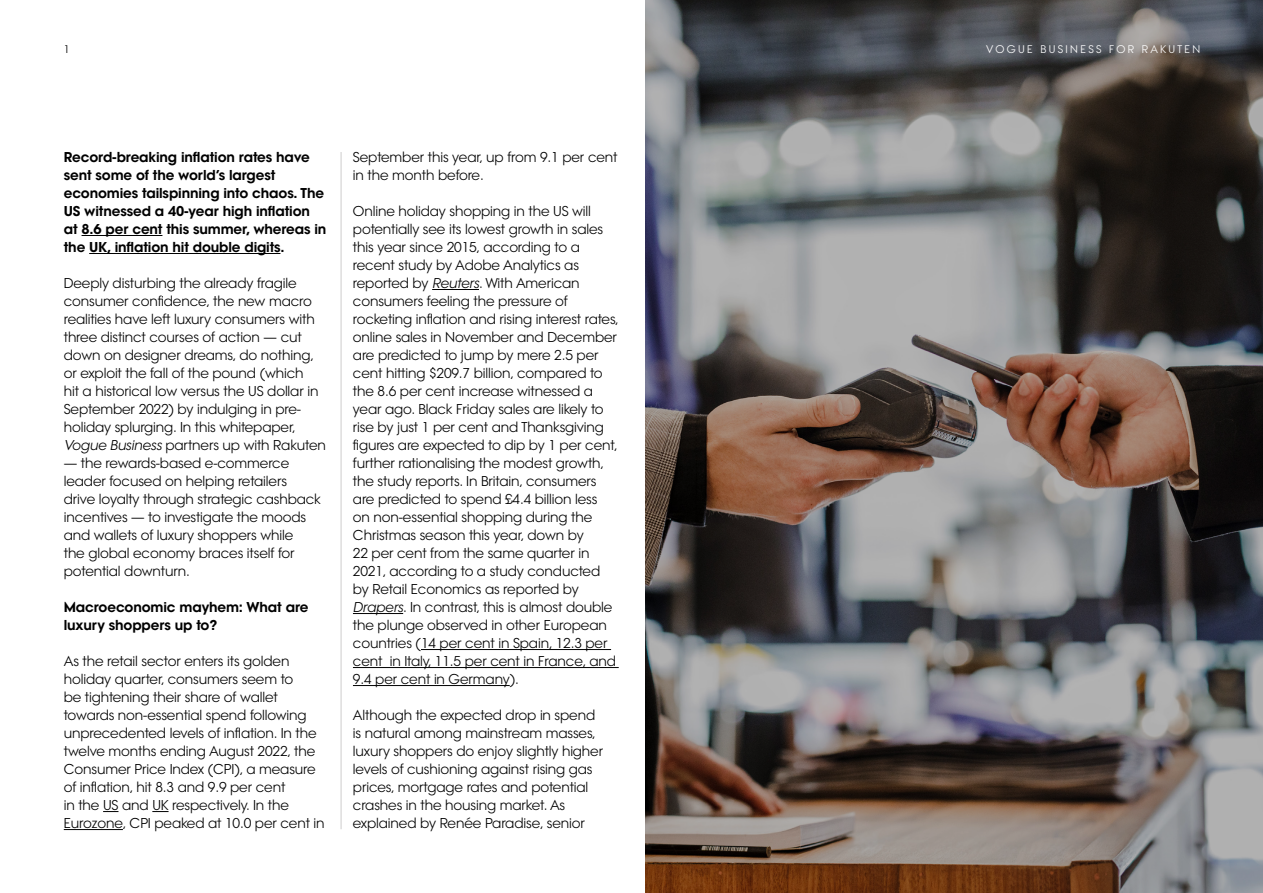
<style>
.page{position:relative;width:1263px;height:893px;background:#fff}
.page>*{position:absolute;margin:0;border:0;box-sizing:border-box;transform-origin:0 0}
.t1{font:13.5px/18px "Vogue Avant Garde";letter-spacing:-.01em;color:#000}
.t2{font:800 13.5px/18px "Vogue Avant Garde";letter-spacing:-.01em;color:#000}
.t3{font:10.5px "Vogue Avant Garde";letter-spacing:.22em;color:#fff}
.t4{font:10.5px "Vogue Avant Garde";color:#000}
.s1{font-style:italic}
</style>
<div class="page">
<hr style="left:82px;top:235px;width:80px;height:1px;background:#000">
<hr style="left:89px;top:253px;width:191px;height:1px;background:#000">
<svg style="left:103px;top:811px;width:15px;height:1px"></svg>
<svg style="left:152px;top:811px;width:17px;height:1px"></svg>
<hr style="left:64px;top:829px;width:59px;height:1px;background:#000">
<hr style="left:432px;top:289px;width:47px;height:1px;background:#000">
<hr style="left:353px;top:613px;width:50px;height:1px;background:#000">
<hr style="left:421px;top:649px;width:190px;height:1px;background:#000">
<hr style="left:353px;top:667px;width:266px;height:1px;background:#000">
<hr style="left:353px;top:685px;width:157px;height:1px;background:#000">
<img style="left:645px;top:0;width:618px;height:893px">
<hr style="left:341px;top:152px;width:1px;height:677px;background:#cdcccc">
<p class="t4" style="left:64px;top:42px;width:7px">1</p>
<p class="t2" style="left:64px;top:148px;width:264px">Record-breaking inflation rates have sent some of the world’s largest economies tailspinning into chaos. The US witnessed a 40-year high inflation at 8.6 per cent this summer, whereas in the UK, inflation hit double digits.</p>
<p class="t1" style="left:64px;top:274px;width:264px">Deeply disturbing the already fragile consumer confidence, the new macro realities have left luxury consumers with three distinct courses of action — cut down on designer dreams, do nothing, or exploit the fall of the pound (which<br>hit a historical low versus the US dollar in September 2022) by indulging in pre&shy;holiday splurging. In this whitepaper, <span class="s1">Vogue Business</span> partners up with Rakuten</p>
<p class="t1" style="left:64px;top:454px;width:259px">— the rewards-based e-commerce leader focused on helping retailers drive loyalty through strategic cashback incentives — to investigate the moods and wallets of luxury shoppers while<br>the global economy braces itself for potential downturn.</p>
<p class="t2" style="left:64px;top:598px;width:246px">Macroeconomic mayhem: What are luxury shoppers up to?</p>
<p class="t1" style="left:64px;top:652px;width:262px">As the retail sector enters its golden holiday quarter, consumers seem to<br>be tightening their share of wallet towards non-essential spend following unprecedented levels of inflation. In the twelve months ending August 2022, the Consumer Price Index (CPI), a measure of inflation, hit 8.3 and 9.9 per cent<br>in the US and UK respectively. In the Eurozone, CPI peaked at 10.0 per cent in</p>
<p class="t1" style="left:353px;top:148px;width:266px">September this year, up from 9.1 per cent in the month before.</p>
<p class="t1" style="left:353px;top:202px;width:268px">Online holiday shopping in the US will potentially see its lowest growth in sales this year since 2015, according to a recent study by Adobe Analytics as reported by <span class="s1">Reuters</span>. With American consumers feeling the pressure of rocketing inflation and rising interest rates, online sales in November and December are predicted to jump by mere 2.5 per cent hitting $209.7 billion, compared to the 8.6 per cent increase witnessed a year ago. Black Friday sales are likely to rise by just 1 per cent and Thanksgiving figures are expected to dip by 1 per cent, further rationalising the modest growth, the study reports. In Britain, consumers are predicted to spend £4.4 billion less<br>on non-essential shopping during the Christmas season this year, down by<br>22 per cent from the same quarter in 2021, according to a study conducted by Retail Economics as reported by <span class="s1">Drapers</span>. In contrast, this is almost double the plunge observed in other European countries (14 per cent in Spain, 12.3 per cent in Italy, 11.5 per cent in France, and 9.4 per cent in Germany).</p>
<p class="t1" style="left:353px;top:706px;width:252px">Although the expected drop in spend is natural among mainstream masses, luxury shoppers do enjoy slightly higher levels of cushioning against rising gas prices, mortgage rates and potential crashes in the housing market. As explained by Renée Paradise, senior</p>
<p class="t3" style="left:986px;top:42px;width:216px">VOGUE BUSINESS FOR RAKUTEN</p>
</div>
